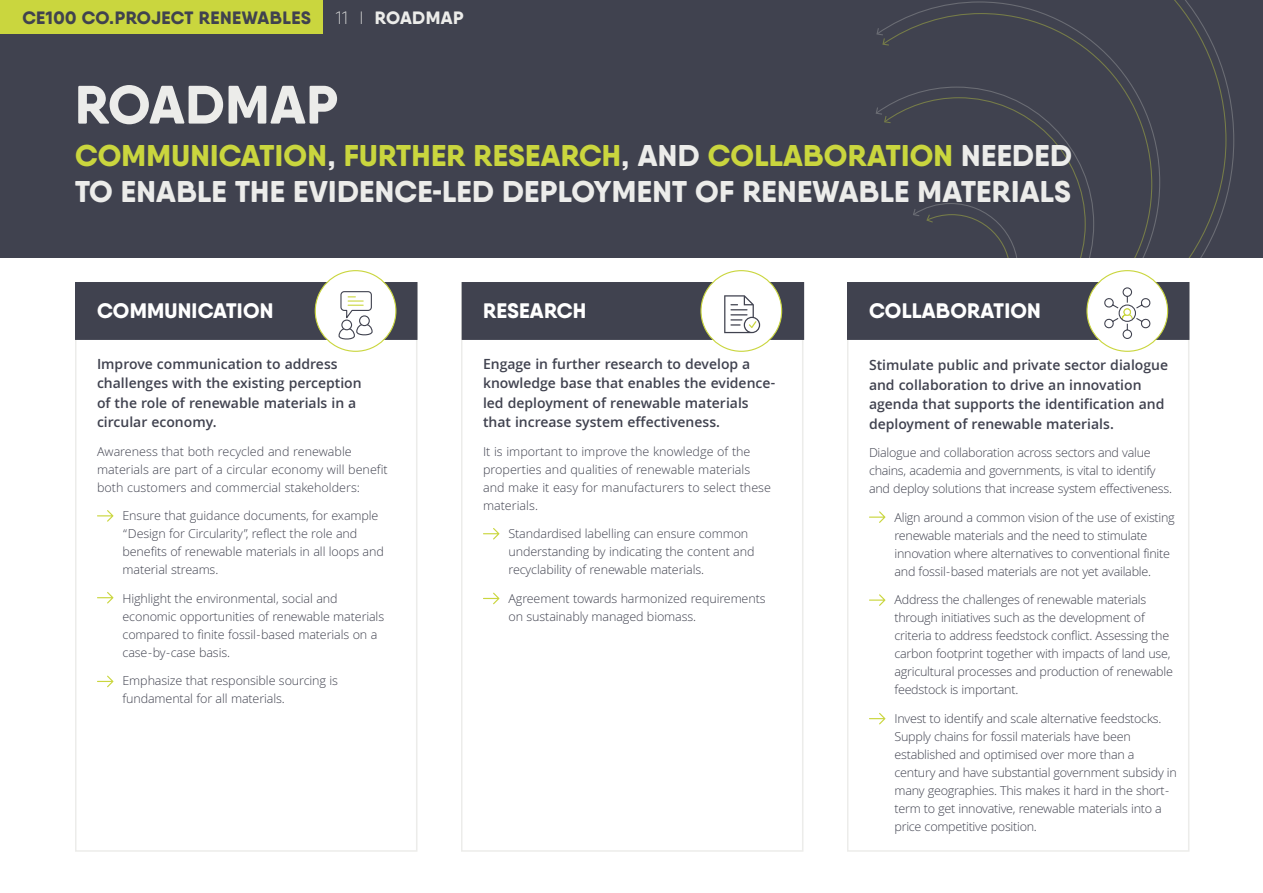
<style>
.page{position:relative;width:1263px;height:893px;background:#fff}
.page>*{position:absolute;margin:0;border:0;box-sizing:border-box;transform-origin:0 0}
.t1{font:800 54px "Qanelas Soft DEMO";letter-spacing:.01em;color:#ececea}
.t2{font:800 30px/36px "Qanelas Soft DEMO";letter-spacing:.01em;color:#ececea}
.t3{font:800 21px "Qanelas Soft DEMO";letter-spacing:.01em;color:#fff}
.t4{font:800 17.85px "Qanelas Soft DEMO";letter-spacing:.025em;color:#40424f}
.t5{font:800 17.85px "Qanelas Soft DEMO";letter-spacing:.025em;color:#ececea}
.t6{font:600 15px/19.5px "Khula";color:#40424f}
.t7{font:300 13.5px/18px "Khula";letter-spacing:-.02em;color:#40424f}
.t8{font:300 13.5px/18px "Khula";color:#40424f}
.s1{font-weight:200}
.s2{color:#cad63e}
.s3{font-family:"Impact";font-weight:400}
</style>
<div class="page">
<div style="left:0;top:0;width:1263px;height:258px;background:#40424f"></div>
<svg style="left:876px;top:0;width:359px;height:258px"></svg>
<div style="left:0;top:0;width:322px;height:34px;background:#cad63e"></div>
<div style="left:847px;top:282px;width:342px;height:570px;border:2px solid #ececea"></div>
<div style="left:847px;top:282px;width:342px;height:58px;background:#40424f;border:2px solid #40424f"></div>
<div style="left:461px;top:282px;width:342px;height:570px;border:2px solid #ececea"></div>
<div style="left:462px;top:282px;width:342px;height:58px;background:#40424f;border:2px solid #40424f"></div>
<div style="left:75px;top:282px;width:342px;height:570px;border:2px solid #ececea"></div>
<div style="left:75px;top:282px;width:342px;height:58px;background:#40424f;border:2px solid #40424f"></div>
<div style="left:1087px;top:271px;width:81px;height:80px;background:#fff;border-radius:50%"></div>
<div style="left:1086px;top:270px;width:82px;height:82px;border:1px solid #cad63e;border-radius:50%"></div>
<svg style="left:1104px;top:287px;width:47px;height:52px"></svg>
<svg style="left:483px;top:528px;width:16px;height:12px"></svg>
<svg style="left:97px;top:510px;width:16px;height:12px"></svg>
<svg style="left:869px;top:511px;width:16px;height:12px"></svg>
<svg style="left:483px;top:593px;width:16px;height:11px"></svg>
<svg style="left:97px;top:592px;width:16px;height:11px"></svg>
<svg style="left:869px;top:594px;width:16px;height:12px"></svg>
<svg style="left:97px;top:676px;width:16px;height:11px"></svg>
<svg style="left:869px;top:713px;width:16px;height:11px"></svg>
<div style="left:315px;top:271px;width:81px;height:80px;background:#fff;border-radius:50%"></div>
<div style="left:315px;top:270px;width:81px;height:82px;border:1px solid #cad63e;border-radius:50%"></div>
<svg style="left:338px;top:291px;width:35px;height:49px"></svg>
<div style="left:701px;top:271px;width:81px;height:80px;background:#fff;border-radius:50%"></div>
<div style="left:700px;top:270px;width:82px;height:82px;border:1px solid #cad63e;border-radius:50%"></div>
<svg style="left:724px;top:295px;width:36px;height:38px"></svg>
<h3 class="t4" style="left:22px;top:9px;width:290px">CE100 CO.PROJECT RENEWABLES</h3>
<h3 class="t5" style="left:336px;top:9px;width:129px"><span class="s1">11 I</span> ROADMAP</h3>
<h1 class="t1" style="left:75px;top:80px;width:265px">ROADMAP</h1>
<h2 class="t2" style="left:75px;top:139px;width:998px"><span class="s2">COMMUNICATION</span>, <span class="s2">FURTHER RESEARCH</span>, AND <span class="s2">COLLABORATION</span> NEEDED<br>TO ENABLE THE EVIDENCE<span class="s3">-</span>LED DEPLOYMENT OF RENEWABLE MATERIALS</h2>
<h3 class="t3" style="left:97px;top:302px;width:178px">COMMUNICATION</h3>
<h3 class="t3" style="left:483px;top:302px;width:105px">RESEARCH</h3>
<h3 class="t3" style="left:869px;top:302px;width:173px">COLLABORATION</h3>
<p class="t6" style="left:97px;top:354px;width:266px">Improve communication to address challenges with the existing perception of the role of renewable materials in a circular economy.</p>
<p class="t8" style="left:97px;top:444px;width:292px">Awareness that both recycled and renewable materials are part of a circular economy will benefit both customers and commercial stakeholders:</p>
<p class="t7" style="left:123px;top:508px;width:263px">Ensure that guidance documents, for example “Design for Circularity”, reflect the role and benefits of renewable materials in all loops and material streams.</p>
<p class="t7" style="left:123px;top:591px;width:263px">Highlight the environmental, social and economic opportunities of renewable materials compared to finite fossil-based materials on a case-by-case basis.</p>
<p class="t7" style="left:123px;top:673px;width:217px">Emphasize that responsible sourcing is fundamental for all materials.</p>
<p class="t6" style="left:483px;top:354px;width:294px">Engage in further research to develop a knowledge base that enables the evidence&shy;led deployment of renewable materials that increase system effectiveness.</p>
<p class="t8" style="left:483px;top:444px;width:289px">It is important to improve the knowledge of the properties and qualities of renewable materials and make it easy for manufacturers to select these materials.</p>
<p class="t7" style="left:508px;top:526px;width:248px">Standardised labelling can ensure common understanding by indicating the content and recyclability of renewable materials.</p>
<p class="t7" style="left:508px;top:591px;width:259px">Agreement towards harmonized requirements on sustainably managed biomass.</p>
<p class="t6" style="left:869px;top:355px;width:301px">Stimulate public and private sector dialogue and collaboration to drive an innovation agenda that supports the identification and deployment of renewable materials.</p>
<p class="t7" style="left:869px;top:445px;width:304px">Dialogue and collaboration across sectors and value chains, academia and governments, is vital to identify and deploy solutions that increase system effectiveness.</p>
<p class="t7" style="left:894px;top:510px;width:282px">Align around a common vision of the use of existing renewable materials and the need to stimulate innovation where alternatives to conventional finite and fossil-based materials are not yet available.</p>
<p class="t7" style="left:894px;top:592px;width:280px">Address the challenges of renewable materials through initiatives such as the development of criteria to address feedstock conflict. Assessing the carbon footprint together with impacts of land use, agricultural processes and production of renewable feedstock is important.</p>
<p class="t7" style="left:894px;top:711px;width:284px">Invest to identify and scale alternative feedstocks.<br>Supply chains for fossil materials have been established and optimised over more than a century and have substantial government subsidy in many geographies. This makes it hard in the short&shy;term to get innovative, renewable materials into a price competitive position.</p>
</div>
